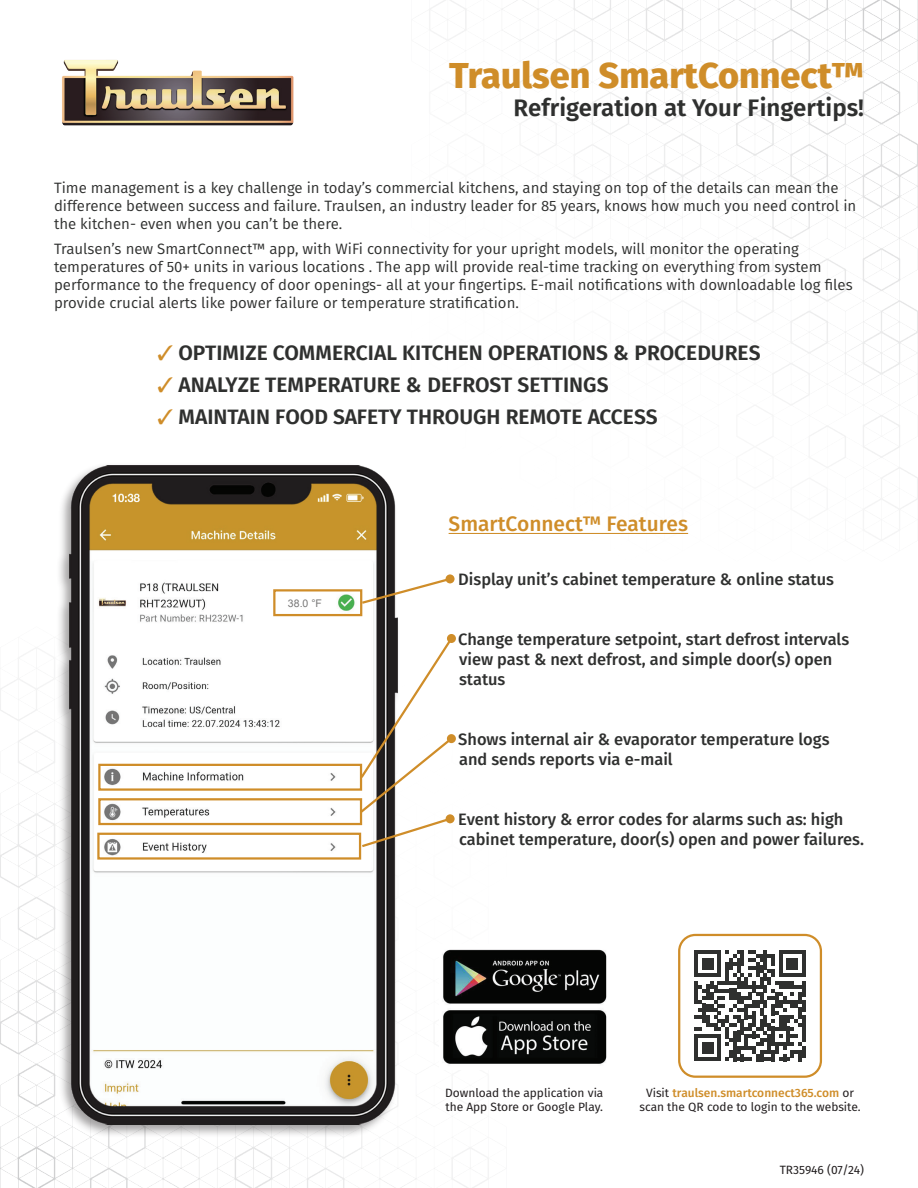
<style>
.page{position:relative;width:918px;height:1188px;background:#fff}
.page>*{position:absolute;margin:0;border:0;box-sizing:border-box;transform-origin:0 0}
.t1{font:800 36px "Fira Sans";color:#cf8d29}
.t2{font:600 24px "Fira Sans";color:#2f302f}
.t3{font:600 21px "Fira Sans";color:#2f302f}
.t4{font:500 21px "Fira Sans";color:#cf8d29}
.t5{font:500 16.5px/19.8px "Fira Sans";color:#2f302f}
.t6{font:15px/18px "Fira Sans";color:#2f302f}
.t7{font:12px/14.4px "Fira Sans";color:#231f20;text-align:center}
.t8{font:10.5px "Arial";color:#767575}
.s1{color:#cf8d29}
.s2{font-weight:500;color:#cf8d29}
</style>
<div class="page">
<img style="left:0;top:634px;width:489px;height:554px">
<img style="left:62px;top:60px;width:232px;height:66px">
<img style="left:429px;top:0;width:489px;height:534px">
<img style="left:54px;top:465px;width:358px;height:669px">
<div style="left:284px;top:596px;width:43px;height:11px;background:#fff"></div>
<hr style="left:449px;top:533px;width:239px;height:1px;background:#cf8d29">
<div style="left:273px;top:589px;width:89px;height:27px;border:2px solid #cf8d29"></div>
<svg style="left:360px;top:576px;width:92px;height:29px"></svg>
<div style="left:446px;top:574px;width:9px;height:9px;background:#cf8d29;border-radius:50%"></div>
<div style="left:98px;top:764px;width:264px;height:27px;border:2px solid #cf8d29"></div>
<div style="left:98px;top:798px;width:264px;height:27px;border:2px solid #cf8d29"></div>
<div style="left:97px;top:833px;width:264px;height:27px;border:2px solid #cf8d29"></div>
<svg style="left:358px;top:635px;width:97px;height:214px"></svg>
<div style="left:446px;top:814px;width:9px;height:9px;background:#cf8d29;border-radius:50%"></div>
<svg style="left:695px;top:950px;width:111px;height:111px"></svg>
<hr style="left:802px;top:966px;width:4px;height:11px;background:#2f302f">
<hr style="left:802px;top:981px;width:4px;height:15px;background:#2f302f">
<hr style="left:802px;top:1000px;width:4px;height:12px;background:#2f302f">
<hr style="left:802px;top:1015px;width:4px;height:27px;background:#2f302f">
<hr style="left:802px;top:1046px;width:4px;height:12px;background:#2f302f">
<div style="left:678px;top:934px;width:144px;height:144px;border:2px solid #cf8d29;border-radius:16px"></div>
<img style="left:439px;top:945px;width:168px;height:124px">
<h1 class="t1" style="left:449px;top:44px;width:416px">Traulsen SmartConnect™</h1>
<h2 class="t2" style="left:514px;top:88px;width:352px">Refrigeration at Your Fingertips!</h2>
<p class="t6" style="left:54px;top:178px;width:804px">Time management is a key challenge in today’s commercial kitchens, and staying on top of the details can mean the difference between success and failure. Traulsen, an industry leader for 85 years, knows how much you need control in the kitchen- even when you can’t be there.</p>
<p class="t6" style="left:54px;top:239px;width:800px">Traulsen’s new SmartConnect™ app, with WiFi connectivity for your upright models, will monitor the operating temperatures of 50+ units in various locations . The app will provide real-time tracking on everything from system performance to the frequency of door openings- all at your fingertips. E-mail notifications with downloadable log files provide crucial alerts like power failure or temperature stratification.</p>
<h3 class="t3" style="left:157px;top:335px;width:605px"><span class="s1">✓</span> OPTIMIZE COMMERCIAL KITCHEN OPERATIONS &amp; PROCEDURES</h3>
<h3 class="t3" style="left:157px;top:367px;width:453px"><span class="s1">✓</span> ANALYZE TEMPERATURE &amp; DEFROST SETTINGS</h3>
<h3 class="t3" style="left:157px;top:399px;width:502px"><span class="s1">✓</span> MAINTAIN FOOD SAFETY THROUGH REMOTE ACCESS</h3>
<h3 class="t4" style="left:449px;top:507px;width:241px">SmartConnect™ Features</h3>
<p class="t8" style="left:288px;top:596px;width:35px">38.0 °F</p>
<p class="t5" style="left:449px;top:568px;width:387px">• Display unit’s cabinet temperature &amp; online status</p>
<p class="t5" style="left:459px;top:629px;width:392px;text-indent:-10px">• Change temperature setpoint, start defrost intervals view past &amp; next defrost, and simple door(s) open status</p>
<p class="t5" style="left:459px;top:729px;width:372px;text-indent:-10px">• Shows internal air &amp; evaporator temperature logs and sends reports via e-mail</p>
<p class="t5" style="left:459px;top:809px;width:406px;text-indent:-10px">• Event history &amp; error codes for alarms such as: high cabinet temperature, door(s) open and power failures.</p>
<p class="t7" style="left:445px;top:1085px;width:160px;text-align:left">Download the application via the App Store or Google Play.</p>
<p class="t7" style="left:639px;top:1085px;width:223px">Visit <span class="s2">traulsen.smartconnect365.com</span> or scan the QR code to login to the website.</p>
<p class="t7" style="left:780px;top:1162px;width:86px">TR35946 (07/24)</p>
</div>
